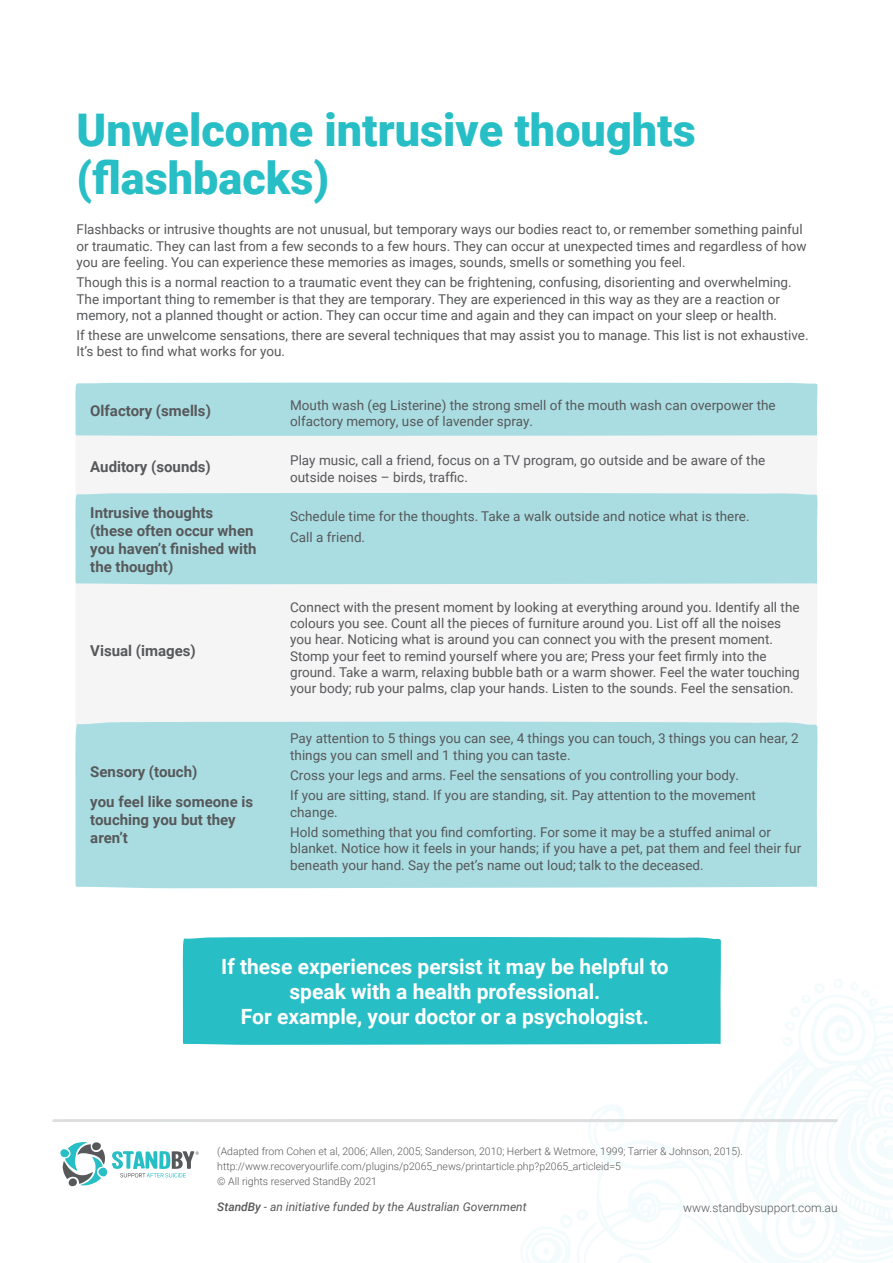
<style>
.page{position:relative;width:893px;height:1263px;background:#fff}
.page>*{position:absolute;margin:0;border:0;box-sizing:border-box;transform-origin:0 0}
.t1{font:900 45px "Roboto";color:#28bec6}
.t2{font:700 21px/25.2px "Roboto";color:#fff;text-align:center}
.t3{font:700 15px/18px "Roboto";color:#57585a}
.t4{font:13.5px/16.2px "Roboto";color:#57585a}
.t5{font:italic 12px "Roboto";color:#57585a}
.t6{font:300 12px "Roboto";color:#57585a}
.t7{font:300 10.5px/15px "Roboto";color:#57585a}
.s1{font-weight:500}
</style>
<div class="page">
<svg style="left:588px;top:995px;width:305px;height:268px"></svg>
<svg style="left:834px;top:979px;width:9px;height:9px"></svg>
<svg style="left:782px;top:984px;width:44px;height:63px"></svg>
<svg style="left:850px;top:982px;width:28px;height:25px"></svg>
<svg style="left:869px;top:1129px;width:18px;height:16px"></svg>
<svg style="left:521px;top:1208px;width:68px;height:55px"></svg>
<div style="left:75px;top:382px;width:743px;height:54px;background:#a9dde2"></div>
<div style="left:75px;top:493px;width:743px;height:91px;background:#a9dde2"></div>
<div style="left:75px;top:721px;width:743px;height:167px;background:#a9dde2"></div>
<div style="left:182px;top:937px;width:539px;height:108px;background:#28bec6"></div>
<svg style="left:60px;top:1142px;width:139px;height:44px"></svg>
<hr style="left:52px;top:1119px;width:786px;height:3px;background:#dcdddf">
<p class="t1" style="left:77px;top:99px;width:621px">Unwelcome intrusive thoughts</p>
<p class="t1" style="left:77px;top:147px;width:254px">(flashbacks)</p>
<p class="t4" style="left:77px;top:221px;width:732px">Flashbacks or intrusive thoughts are not unusual, but temporary ways our bodies react to, or remember something painful or traumatic. They can last from a few seconds to a few hours. They can occur at unexpected times and regardless of how you are feeling. You can experience these memories as images, sounds, smells or something you feel.</p>
<p class="t4" style="left:77px;top:274px;width:717px">Though this is a normal reaction to a traumatic event they can be frightening, confusing, disorienting and overwhelming.<br>The important thing to remember is that they are temporary. They are experienced in this way as they are a reaction or memory, not a planned thought or action. They can occur time and again and they can impact on your sleep or health.</p>
<p class="t4" style="left:77px;top:327px;width:734px">If these are unwelcome sensations, there are several techniques that may assist you to manage. This list is not exhaustive.<br>It’s best to find what works for you.</p>
<p class="t3" style="left:90px;top:401px;width:122px">Olfactory (smells)</p>
<p class="t4" style="left:290px;top:396px;width:487px">Mouth wash (eg Listerine) the strong smell of the mouth wash can overpower the olfactory memory, use of lavender spray.</p>
<p class="t3" style="left:90px;top:457px;width:122px">Auditory (sounds)</p>
<p class="t4" style="left:290px;top:452px;width:477px">Play music, call a friend, focus on a TV program, go outside and be aware of the outside noises – birds, traffic.</p>
<p class="t3" style="left:90px;top:503px;width:168px">Intrusive thoughts (these often occur when you haven’t finished with the thought)</p>
<p class="t4" style="left:290px;top:508px;width:461px">Schedule time for the thoughts. Take a walk outside and notice what is there.</p>
<p class="t4" style="left:290px;top:528px;width:77px">Call a friend.</p>
<p class="t3" style="left:90px;top:641px;width:107px">Visual (images)</p>
<p class="t3" style="left:90px;top:762px;width:109px">Sensory (touch)</p>
<p class="t3" style="left:90px;top:793px;width:164px">you feel like someone is touching you but they aren’t</p>
<p class="t4" style="left:290px;top:599px;width:511px">Connect with the present moment by looking at everything around you. Identify all the colours you see. Count all the pieces of furniture around you. List off all the noises you hear. Noticing what is around you can connect you with the present moment.<br>Stomp your feet to remind yourself where you are; Press your feet firmly into the ground. Take a warm, relaxing bubble bath or a warm shower. Feel the water touching your body; rub your palms, clap your hands. Listen to the sounds. Feel the sensation.</p>
<p class="t4" style="left:290px;top:730px;width:510px">Pay attention to 5 things you can see, 4 things you can touch, 3 things you can hear, 2 things you can smell and 1 thing you can taste.</p>
<p class="t4" style="left:290px;top:767px;width:450px">Cross your legs and arms. Feel the sensations of you controlling your body.</p>
<p class="t4" style="left:290px;top:787px;width:467px">If you are sitting, stand. If you are standing, sit. Pay attention to the movement change.</p>
<p class="t4" style="left:290px;top:824px;width:513px">Hold something that you find comforting. For some it may be a stuffed animal or blanket. Notice how it feels in your hands; if you have a pet, pat them and feel their fur beneath your hand. Say the pet’s name out loud; talk to the deceased.</p>
<p class="t2" style="left:221px;top:953px;width:449px">If these experiences persist it may be helpful to speak with a health professional.</p>
<p class="t2" style="left:241px;top:1003px;width:409px">For example, your doctor or a psychologist.</p>
<p class="t7" style="left:217px;top:1144px;width:527px">(Adapted from Cohen et al, 2006; Allen, 2005; Sanderson, 2010; Herbert &amp; Wetmore, 1999; Tarrier &amp; Johnson, 2015). http://www.recoveryourlife.com/plugins/p2065_news/printarticle.php?p2065_articleid=5</p>
<p class="t7" style="left:217px;top:1174px;width:161px">© All rights reserved StandBy 2021</p>
<p class="t5" style="left:217px;top:1199px;width:311px"><span class="s1">StandBy</span> - an initiative funded by the Australian Government</p>
<p class="t6" style="left:683px;top:1199px;width:156px">www.standbysupport.com.au</p>
</div>
